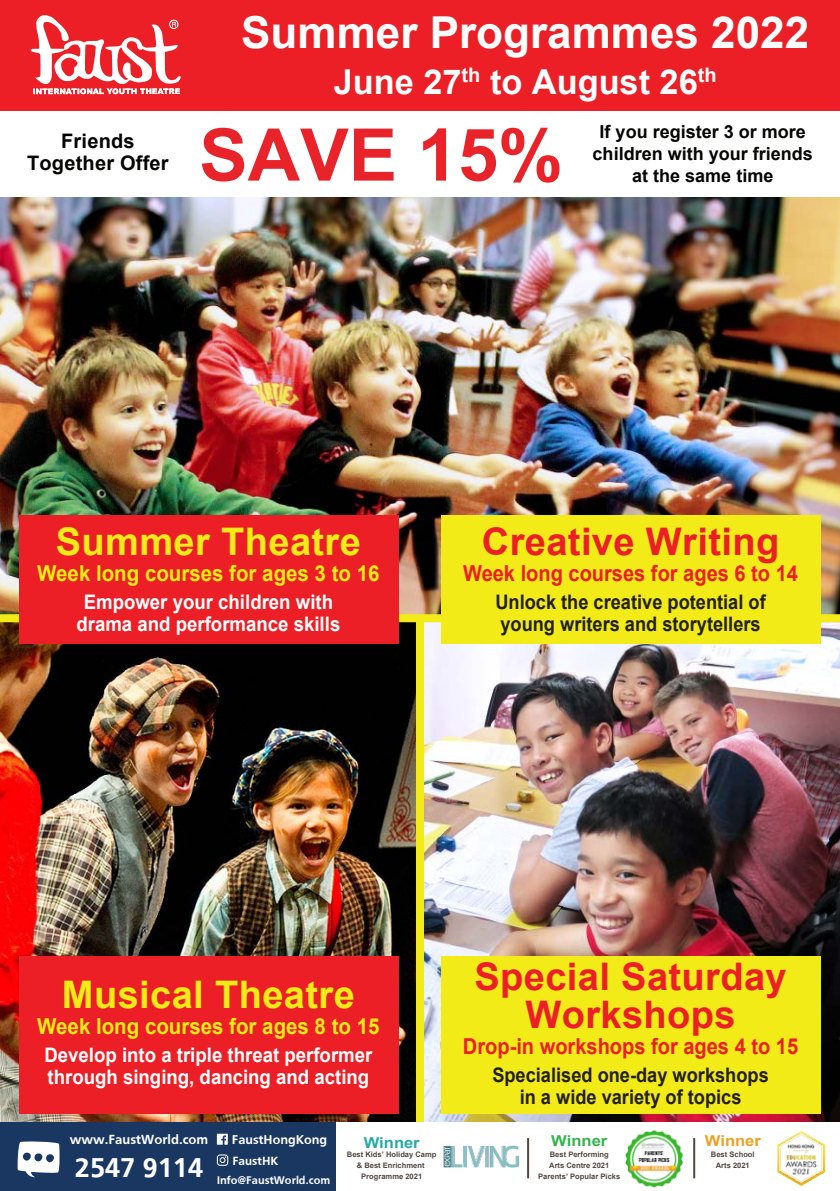
<style>
.page{position:relative;width:840px;height:1191px;background:#fff}
.page>*{position:absolute;margin:0;border:0;box-sizing:border-box;transform-origin:0 0}
.t1{font:700 72.6px "Arial";color:#e9232a}
.t2{font:700 44px "Arial";color:#fff}
.t3{font:700 38px/38px "Arial";letter-spacing:.01em;color:#ec1f26;text-align:center}
.t4{font:700 38px "Arial";letter-spacing:.01em;color:#f2eb17}
.t5{font:700 34.2px "Arial";color:#fff}
.t6{font:700 28px "Frutiger";color:#fff}
.t7{font:700 22px "Arial";color:#ec1f26;scale:.91 1}
.t8{font:700 22px "Arial";color:#f2eb17;scale:.93 1}
.t9{font:700 20px/22px "Arial";color:#fff;scale:.93 1}
.t10{font:700 20px/22px "Arial";color:#231f20;text-align:center;scale:.91 1}
.t11{font:700 20px/22px "Arial";letter-spacing:.01em;color:#040503;text-align:center}
.t12{font:700 18px/22px "Arial";color:#050504;text-align:center}
.t13{font:700 15px "Arial";color:#29aaa7;scale:1.1 1}
.t14{font:700 15px "Arial";color:#36b44c;scale:1.1 1}
.t15{font:700 15px "Arial";color:#eca223;scale:1.1 1}
.t16{font:700 13.6px "Frutiger";color:#fff}
.t17{font:700 13.2px "Frutiger";color:#fff}
.t18{font:700 12.2px "Frutiger";color:#fff}
.t19{font:700 11.4px "Frutiger";color:#fff}
.t20{font:700 7.6px/10.8px "Arial";color:#534642;text-align:center}
</style>
<div class="page">
<img style="left:0;top:197px;width:839px;height:417px">
<div style="left:0;top:0;width:839px;height:112px;background:#ec1f26"></div>
<svg style="left:30px;top:15px;width:151px;height:79px"></svg>
<img style="left:424px;top:622px;width:415px;height:500px">
<img style="left:0;top:622px;width:416px;height:500px">
<div style="left:0;top:614px;width:839px;height:8px;background:#f2eb17"></div>
<div style="left:416px;top:618px;width:8px;height:533px;background:#f2eb17"></div>
<div style="left:19px;top:956px;width:379px;height:158px;background:#ec1f26"></div>
<div style="left:441px;top:956px;width:379px;height:158px;background:#f2eb17"></div>
<div style="left:19px;top:515px;width:379px;height:129px;background:#ec1f26"></div>
<div style="left:441px;top:515px;width:379px;height:129px;background:#f2eb17"></div>
<div style="left:0;top:1122px;width:336px;height:69px;background:#193760"></div>
<svg style="left:17px;top:1141px;width:43px;height:36px"></svg>
<svg style="left:217px;top:1133px;width:11px;height:11px"></svg>
<svg style="left:217px;top:1154px;width:11px;height:11px"></svg>
<div style="left:336px;top:1122px;width:503px;height:69px;background:#fff"></div>
<img style="left:443px;top:1145px;width:77px;height:23px">
<hr style="left:527px;top:1138px;width:2px;height:40px;background:#534642">
<hr style="left:692px;top:1138px;width:2px;height:40px;background:#534642">
<img style="left:625px;top:1130px;width:59px;height:58px">
<svg style="left:777px;top:1131px;width:47px;height:55px"></svg>
<img style="left:778px;top:1133px;width:45px;height:51px">
<div style="left:0;top:111px;width:839px;height:86px;background:#fff"></div>
<h3 class="t11" style="left:27px;top:130px;width:143px">Friends<br>Together Offer</h3>
<h2 class="t2" style="left:241px;top:1px;width:569px">Summer Programmes 2022</h2>
<h3 class="t5" style="left:334px;top:58px;width:384px">June 27<sup>th</sup> to August 26<sup>th</sup></h3>
<h1 class="t1" style="left:199px;top:104px;width:365px">SAVE 15%</h1>
<h3 class="t12" style="left:592px;top:121px;width:222px">If you register 3 or more children with your friends at the same time</h3>
<h3 class="t4" style="left:56px;top:515px;width:306px">Summer Theatre</h3>
<h3 class="t8" style="left:37px;top:558px;width:369px">Week long courses for ages 3 to 16</h3>
<h3 class="t9" style="left:76px;top:591px;width:285px;text-align:center">Empower your children with drama and performance skills</h3>
<h3 class="t3" style="left:481px;top:523px;width:299px">Creative Writing</h3>
<h3 class="t7" style="left:463px;top:558px;width:369px">Week long courses for ages 6 to 14</h3>
<h3 class="t10" style="left:495px;top:591px;width:298px;text-align:left">Unlock the creative potential of young writers and storytellers</h3>
<h3 class="t4" style="left:62px;top:968px;width:294px">Musical Theatre</h3>
<h3 class="t8" style="left:37px;top:1011px;width:369px">Week long courses for ages 8 to 15</h3>
<h3 class="t9" style="left:44px;top:1044px;width:354px">Develop into a triple threat performer through singing, dancing and acting</h3>
<h3 class="t16" style="left:70px;top:1131px;width:140px">www.FaustWorld.com</h3>
<h3 class="t6" style="left:75px;top:1151px;width:130px">2547 9114</h3>
<h3 class="t17" style="left:232px;top:1132px;width:97px">FaustHongKong</h3>
<h3 class="t18" style="left:232px;top:1153px;width:47px">FaustHK</h3>
<h3 class="t19" style="left:217px;top:1173px;width:115px">Info@FaustWorld.com</h3>
<h3 class="t13" style="left:363px;top:1131px;width:52px">Winner</h3>
<p class="t20" style="left:346px;top:1149px;width:91px">Best Kids’ Holiday Camp &amp; Best Enrichment<br>Programme 2021</p>
<h3 class="t3" style="left:474px;top:958px;width:313px">Special Saturday<br>Workshops</h3>
<h3 class="t7" style="left:462px;top:1031px;width:369px">Drop-in workshops for ages 4 to 15</h3>
<h3 class="t10" style="left:492px;top:1064px;width:305px">Specialised one-day workshops in a wide variety of topics</h3>
<h3 class="t14" style="left:551px;top:1130px;width:52px">Winner</h3>
<p class="t20" style="left:538px;top:1149px;width:84px">Best Performing<br>Arts Centre 2021<br>Parents’ Popular Picks</p>
<h3 class="t15" style="left:704px;top:1130px;width:52px">Winner</h3>
<p class="t20" style="left:710px;top:1149px;width:45px">Best School<br>Arts 2021</p>
</div>
